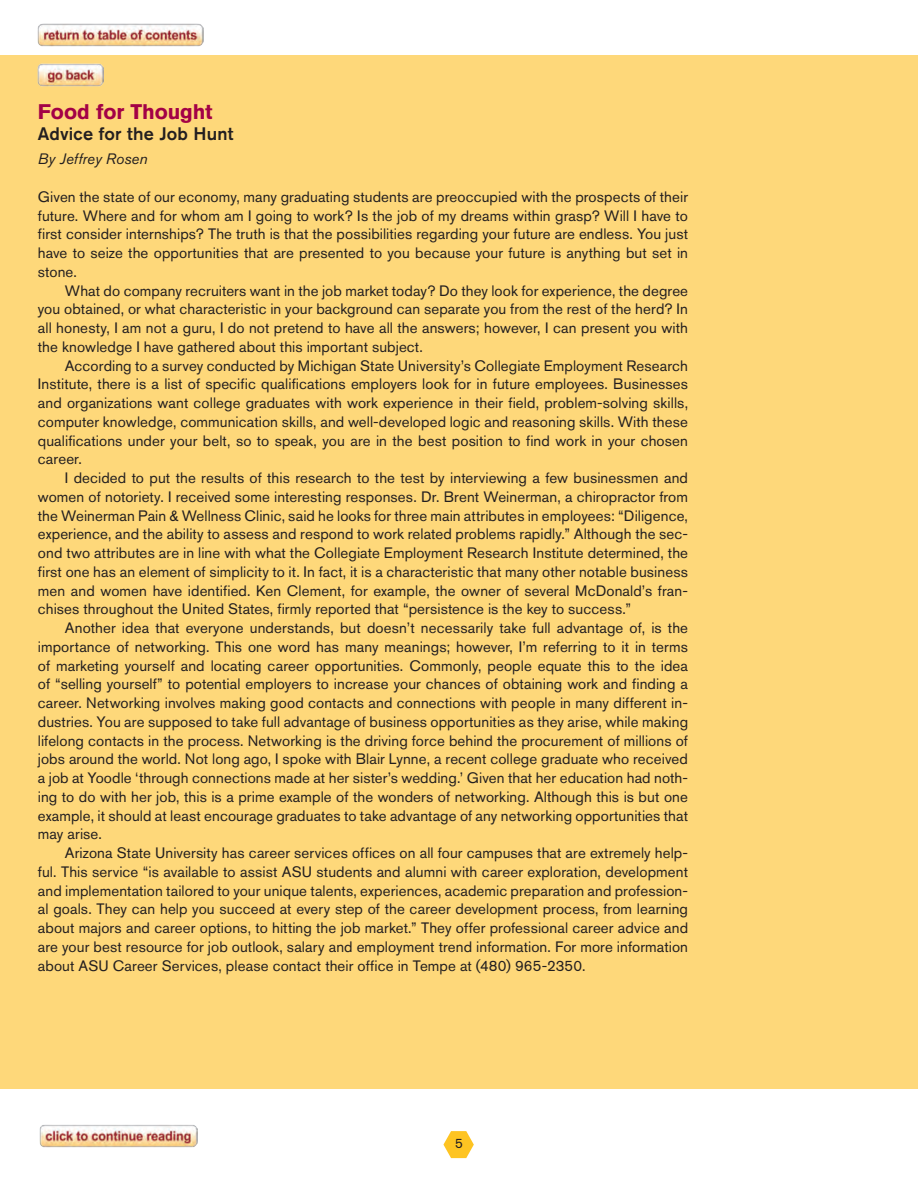
<style>
.page{position:relative;width:918px;height:1188px;background:#fff}
.page>*{position:absolute;margin:0;border:0;box-sizing:border-box;transform-origin:0 0}
.t1{font:700 21px "Akzidenz Grotesk Pro";letter-spacing:-.005em;color:#a30146}
.t2{font:500 18px "Akzidenz Grotesk Pro";letter-spacing:.01em;color:#231f20}
.t3{font:15px/18.8px "Akzidenz Grotesk Pro";letter-spacing:.005em;color:#231f20;text-align:justify}
.t4{font:italic 15px "Akzidenz Grotesk Pro";letter-spacing:.005em;color:#231f20}
.t5{font:13.5px "Akzidenz Grotesk Pro";color:#231f20}
</style>
<div class="page">
<svg style="left:443px;top:1131px;width:31px;height:27px"></svg>
<div style="left:0;top:56px;width:918px;height:1033px;background:#fed87a"></div>
<img style="left:38px;top:63px;width:65px;height:23px">
<img style="left:38px;top:24px;width:166px;height:23px">
<img style="left:39px;top:1124px;width:159px;height:23px">
<h1 class="t1" style="left:38px;top:98px;width:176px">Food for Thought</h1>
<p class="t2" style="left:38px;top:122px;width:197px">Advice for the Job Hunt</p>
<p class="t4" style="left:38px;top:149px;width:111px">By Jeffrey Rosen</p>
<p class="t3" style="left:38px;top:187px;width:652px">Given the state of our economy, many graduating students are preoccupied with the prospects of their future. Where and for whom am I going to work? Is the job of my dreams within grasp? Will I have to first consider internships? The truth is that the possibilities regarding your future are endless. You just have to seize the opportunities that are presented to you because your future is anything but set in stone.</p>
<p class="t3" style="left:38px;top:281px;width:652px;text-indent:27px">What do company recruiters want in the job market today? Do they look for experience, the degree you obtained, or what characteristic in your background can separate you from the rest of the herd? In all honesty, I am not a guru, I do not pretend to have all the answers; however, I can present you with the knowledge I have gathered about this important subject.</p>
<p class="t3" style="left:38px;top:356px;width:652px;text-indent:27px">According to a survey conducted by Michigan State University’s Collegiate Employment Research Institute, there is a list of specific qualifications employers look for in future employees. Businesses and organizations want college graduates with work experience in their field, problem-solving skills, computer knowledge, communication skills, and well-developed logic and reasoning skills. With these qualifications under your belt, so to speak, you are in the best position to find work in your chosen career.</p>
<p class="t3" style="left:38px;top:468px;width:652px;text-indent:27px">I decided to put the results of this research to the test by interviewing a few businessmen and women of notoriety. I received some interesting responses. Dr. Brent Weinerman, a chiropractor from the Weinerman Pain &amp; Wellness Clinic, said he looks for three main attributes in employees: “Diligence, experience, and the ability to assess and respond to work related problems rapidly.” Although the sec&shy;ond two attributes are in line with what the Collegiate Employment Research Institute determined, the first one has an element of simplicity to it. In fact, it is a characteristic that many other notable business men and women have identified. Ken Clement, for example, the owner of several McDonald’s fran&shy;chises throughout the United States, firmly reported that “persistence is the key to success.”</p>
<p class="t3" style="left:38px;top:618px;width:652px;text-indent:27px">Another idea that everyone understands, but doesn’t necessarily take full advantage of, is the importance of networking. This one word has many meanings; however, I’m referring to it in terms of marketing yourself and locating career opportunities. Commonly, people equate this to the idea of “selling yourself” to potential employers to increase your chances of obtaining work and finding a career. Networking involves making good contacts and connections with people in many different in&shy;dustries. You are supposed to take full advantage of business opportunities as they arise, while making lifelong contacts in the process. Networking is the driving force behind the procurement of millions of jobs around the world. Not long ago, I spoke with Blair Lynne, a recent college graduate who received a job at Yoodle ‘through connections made at her sister’s wedding.’ Given that her education had noth&shy;ing to do with her job, this is a prime example of the wonders of networking. Although this is but one example, it should at least encourage graduates to take advantage of any networking opportunities that may arise.</p>
<p class="t3" style="left:38px;top:843px;width:652px;text-indent:27px">Arizona State University has career services offices on all four campuses that are extremely help&shy;ful. This service “is available to assist ASU students and alumni with career exploration, development and implementation tailored to your unique talents, experiences, academic preparation and profession&shy;al goals. They can help you succeed at every step of the career development process, from learning about majors and career options, to hitting the job market.” They offer professional career advice and are your best resource for job outlook, salary and employment trend information. For more information about ASU Career Services, please contact their office in Tempe at (480) 965-2350.</p>
<p class="t5" style="left:455px;top:1135px;width:9px">5</p>
</div>
